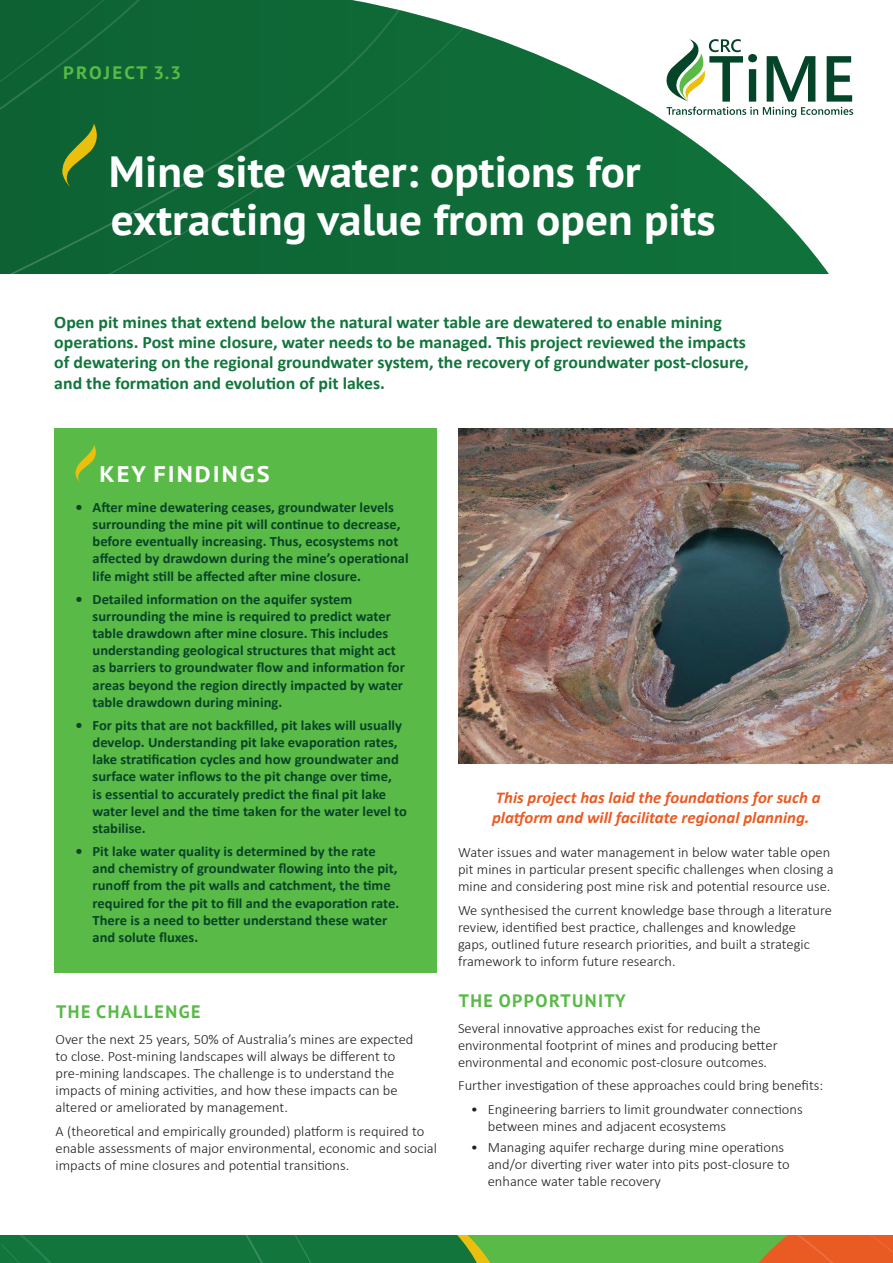
<style>
.page{position:relative;width:893px;height:1263px;background:#fff}
.page>*{position:absolute;margin:0;border:0;box-sizing:border-box;transform-origin:0 0}
.t1{font:700 43.5px/48px "PT Sans";color:#fff;scale:1.04 1}
.t2{font:700 22.5px "PT Sans";letter-spacing:.08em;color:#fff;scale:1.09 1}
.t3{font:700 18px "PT Sans";letter-spacing:.08em;color:#59ba47}
.t4{font:700 18px "PT Sans";letter-spacing:.11em;color:#59ba47;scale:1.05 1}
.t5{font:700 17.4px/20.2px "Calibri";color:#11753c}
.t6{font:italic 700 16.5px/19.8px "Calibri";color:#ea5b24}
.t7{font:300 14.25px/17.1px "Calibri";color:#1f1f1f}
.t8{font:700 14.25px/17.1px "Calibri";color:#084427}
</style>
<div class="page">
<div style="left:0;top:1235px;width:893px;height:28px;background:#59ba47"></div>
<svg style="left:531px;top:52px;width:323px;height:222px;fill:#10703a"></svg>
<svg style="left:666px;top:39px;width:187px;height:78px"></svg>
<div style="left:0;top:0;width:531px;height:274px;background:#0e6836"></div>
<div style="left:0;top:1235px;width:491px;height:28px;background:#11753c"></div>
<svg style="left:758px;top:1235px;width:135px;height:28px;background:#da6528"></svg>
<div style="left:0;top:0;width:189px;height:187px;background:#0d6334"></div>
<img style="left:458px;top:428px;width:435px;height:335px">
<div style="left:54px;top:428px;width:383px;height:545px;background:#59ba47"></div>
<svg style="left:75px;top:445px;width:21px;height:37px"></svg>
<p class="t4" style="left:63px;top:61px;width:114px">PROJECT 3.3</p>
<h1 class="t1" style="left:109px;top:146px;width:585px">Mine site water: options for extracting value from open pits</h1>
<p class="t5" style="left:54px;top:311px;width:696px">Open pit mines that extend below the natural water table are dewatered to enable mining operations. Post mine closure, water needs to be managed. This project reviewed the impacts of dewatering on the regional groundwater system, the recovery of groundwater post-closure, and the formation and evolution of pit lakes.</p>
<h2 class="t2" style="left:99px;top:459px;width:158px">KEY FINDINGS</h2>
<p class="t8" style="left:93px;top:498px;width:318px;text-indent:-17px">• After mine dewatering ceases, groundwater levels surrounding the mine pit will continue to decrease, before eventually increasing. Thus, ecosystems not affected by drawdown during the mine’s operational life might still be affected after mine closure.</p>
<p class="t8" style="left:93px;top:590px;width:314px;text-indent:-17px">• Detailed information on the aquifer system surrounding the mine is required to predict water table drawdown after mine closure. This includes understanding geological structures that might act as barriers to groundwater flow and information for areas beyond the region directly impacted by water table drawdown during mining.</p>
<p class="t8" style="left:93px;top:716px;width:316px;text-indent:-17px">• For pits that are not backfilled, pit lakes will usually develop. Understanding pit lake evaporation rates, lake stratification cycles and how groundwater and surface water inflows to the pit change over time,<br>is essential to accurately predict the final pit lake water level and the time taken for the water level to stabilise.</p>
<p class="t8" style="left:93px;top:842px;width:308px;text-indent:-17px">• Pit lake water quality is determined by the rate and chemistry of groundwater flowing into the pit, runoff from the pit walls and catchment, the time required for the pit to fill and the evaporation rate.<br>There is a need to better understand these water and solute fluxes.</p>
<p class="t3" style="left:56px;top:1000px;width:146px">THE CHALLENGE</p>
<p class="t7" style="left:56px;top:1031px;width:359px">Over the next 25 years, 50% of Australia’s mines are expected to close. Post-mining landscapes will always be different to pre-mining landscapes. The challenge is to understand the impacts of mining activities, and how these impacts can be altered or ameliorated by management.</p>
<p class="t7" style="left:56px;top:1122px;width:383px">A (theoretical and empirically grounded) platform is required to enable assessments of major environmental, economic and social impacts of mine closures and potential transitions.</p>
<p class="t6" style="left:492px;top:787px;width:330px">This project has laid the foundations for such a platform and will facilitate regional planning.</p>
<p class="t7" style="left:458px;top:844px;width:377px">Water issues and water management in below water table open pit mines in particular present specific challenges when closing a mine and considering post mine risk and potential resource use.</p>
<p class="t7" style="left:458px;top:901px;width:376px">We synthesised the current knowledge base through a literature review, identified best practice, challenges and knowledge<br>gaps, outlined future research priorities, and built a strategic framework to inform future research.</p>
<p class="t3" style="left:459px;top:989px;width:168px">THE OPPORTUNITY</p>
<p class="t7" style="left:458px;top:1019px;width:321px">Several innovative approaches exist for reducing the environmental footprint of mines and producing better environmental and economic post-closure outcomes.</p>
<p class="t7" style="left:458px;top:1077px;width:367px">Further investigation of these approaches could bring benefits:</p>
<p class="t7" style="left:488px;top:1100px;width:316px;text-indent:-17px">• Engineering barriers to limit groundwater connections between mines and adjacent ecosystems</p>
<p class="t7" style="left:488px;top:1139px;width:303px;text-indent:-17px">• Managing aquifer recharge during mine operations and/or diverting river water into pits post-closure to enhance water table recovery</p>
</div>
